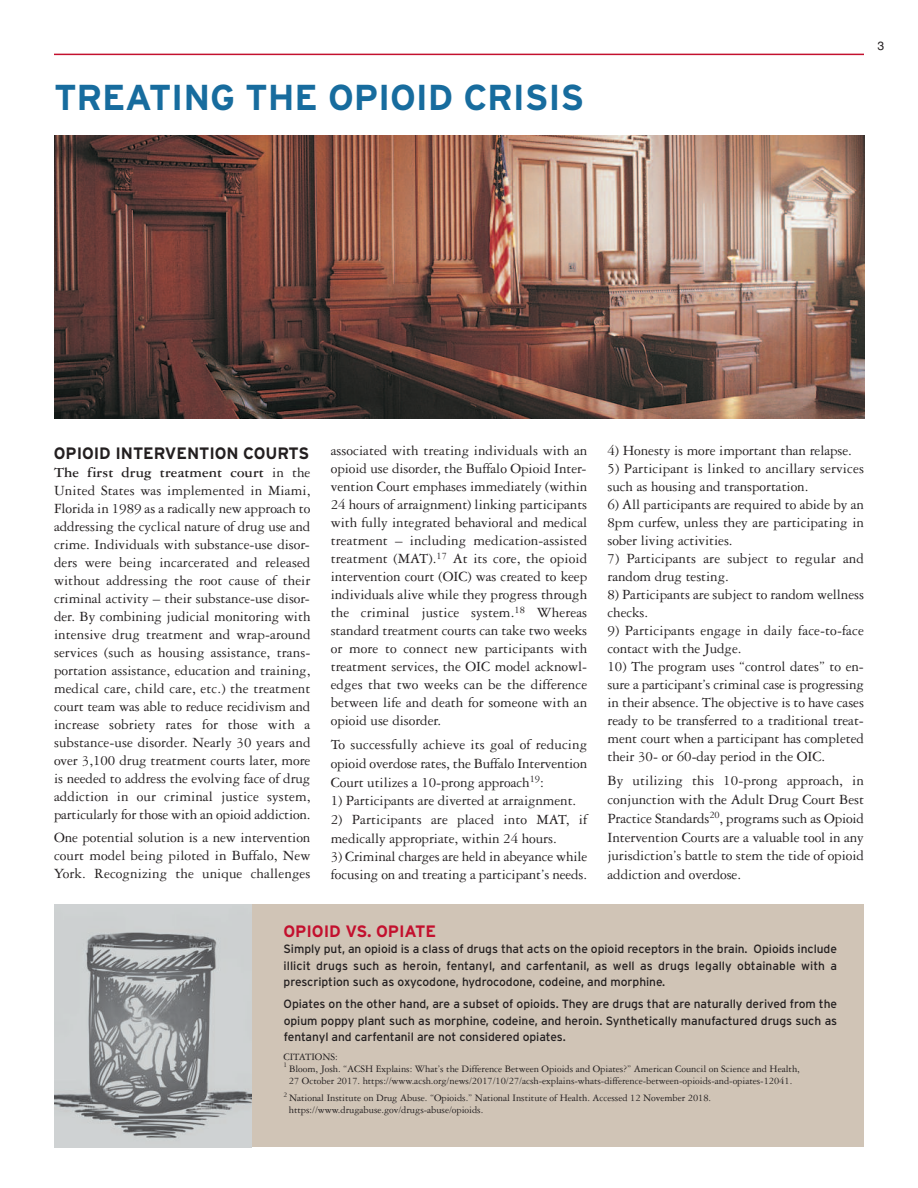
<style>
.page{position:relative;width:918px;height:1188px;background:#fff}
.page>*{position:absolute;margin:0;border:0;box-sizing:border-box;transform-origin:0 0}
.t1{font:700 36px "Interstate";letter-spacing:-.005em;color:#176c9e}
.t2{font:700 16.5px "Interstate";letter-spacing:-.005em;color:#231f20}
.t3{font:700 16.5px "Interstate";letter-spacing:-.005em;color:#c3102e}
.t4{font:15px/18px "Garamond Three";letter-spacing:-.005em;color:#231f20;text-align:justify}
.t5{font:12px/16.5px "Interstate";letter-spacing:-.005em;color:#231f20;text-align:justify}
.t6{font:12px "Helvetica";color:#231f20}
.t7{font:10.5px/12px "Garamond Three";letter-spacing:-.005em;color:#231f20}
.s1{font-weight:700}
</style>
<div class="page">
<div style="left:54px;top:904px;width:810px;height:244px;background:#d0c4b6"></div>
<hr style="left:54px;top:54px;width:810px;height:1px;background:#c3102e">
<img style="left:54px;top:135px;width:810px;height:284px">
<img style="left:54px;top:904px;width:198px;height:244px">
<h1 class="t1" style="left:54px;top:76px;width:532px">TREATING THE OPIOID CRISIS</h1>
<p class="t6" style="left:878px;top:41px;width:8px">3</p>
<h2 class="t2" style="left:54px;top:443px;width:257px">OPIOID INTERVENTION COURTS</h2>
<p class="t4" style="left:54px;top:465px;width:258px"><span class="s1">The first drug treatment court</span> in the United States was implemented in Miami, Florida in 1989 as a radically new approach to addressing the cyclical nature of drug use and crime. Individuals with substance-use disor&shy;ders were being incarcerated and released without addressing the root cause of their criminal activity – their substance-use disor&shy;der. By combining judicial monitoring with intensive drug treatment and wrap-around services (such as housing assistance, trans&shy;portation assistance, education and training, medical care, child care, etc.) the treatment court team was able to reduce recidivism and increase sobriety rates for those with a substance-use disorder. Nearly 30 years and over 3,100 drug treatment courts later, more is needed to address the evolving face of drug addiction in our criminal justice system, particularly for those with an opioid addiction.</p>
<p class="t4" style="left:54px;top:830px;width:258px">One potential solution is a new intervention court model being piloted in Buffalo, New York. Recognizing the unique challenges</p>
<p class="t4" style="left:331px;top:443px;width:258px">associated with treating individuals with an opioid use disorder, the Buffalo Opioid Inter&shy;vention Court emphases immediately (within 24 hours of arraignment) linking participants with fully integrated behavioral and medical treatment – including medication-assisted treatment (MAT).<sup>17</sup> At its core, the opioid intervention court (OIC) was created to keep individuals alive while they progress through the criminal justice system.<sup>18</sup> Whereas standard treatment courts can take two weeks or more to connect new participants with treatment services, the OIC model acknowl&shy;edges that two weeks can be the difference between life and death for someone with an opioid use disorder.</p>
<p class="t4" style="left:331px;top:737px;width:258px;line-height:18.8px">To successfully achieve its goal of reducing opioid overdose rates, the Buffalo Intervention Court utilizes a 10-prong approach<sup>19</sup>:</p>
<p class="t4" style="left:331px;top:793px;width:247px">1) Participants are diverted at arraignment.</p>
<p class="t4" style="left:331px;top:812px;width:258px;line-height:18.8px">2) Participants are placed into MAT, if medically appropriate, within 24 hours.</p>
<p class="t4" style="left:331px;top:849px;width:258px">3) Criminal charges are held in abeyance while focusing on and treating a participant’s needs.</p>
<p class="t4" style="left:607px;top:443px;width:246px">4) Honesty is more important than relapse.</p>
<p class="t4" style="left:607px;top:461px;width:258px">5) Participant is linked to ancillary services such as housing and transportation.</p>
<p class="t4" style="left:607px;top:497px;width:258px">6) All participants are required to abide by an 8pm curfew, unless they are participating in sober living activities.</p>
<p class="t4" style="left:607px;top:551px;width:258px">7) Participants are subject to regular and random drug testing.</p>
<p class="t4" style="left:607px;top:587px;width:258px">8) Participants are subject to random wellness checks.</p>
<p class="t4" style="left:607px;top:623px;width:258px">9) Participants engage in daily face-to-face contact with the Judge.</p>
<p class="t4" style="left:607px;top:659px;width:258px">10) The program uses “control dates” to en&shy;sure a participant’s criminal case is progressing in their absence. The objective is to have cases ready to be transferred to a traditional treat&shy;ment court when a participant has completed their 30- or 60-day period in the OIC.</p>
<p class="t4" style="left:607px;top:773px;width:258px;line-height:18.8px">By utilizing this 10-prong approach, in conjunction with the Adult Drug Court Best Practice Standards<sup>20</sup>, programs such as Opioid Intervention Courts are a valuable tool in any jurisdiction’s battle to stem the tide of opioid addiction and overdose.</p>
<h2 class="t3" style="left:284px;top:921px;width:154px">OPIOID VS. OPIATE</h2>
<p class="t5" style="left:284px;top:941px;width:555px">Simply put, an opioid is a class of drugs that acts on the opioid receptors in the brain. Opioids include illicit drugs such as heroin, fentanyl, and carfentanil, as well as drugs legally obtainable with a prescription such as oxycodone, hydrocodone, codeine, and morphine.</p>
<p class="t5" style="left:284px;top:996px;width:555px">Opiates on the other hand, are a subset of opioids. They are drugs that are naturally derived from the opium poppy plant such as morphine, codeine, and heroin. Synthetically manufactured drugs such as fentanyl and carfentanil are not considered opiates.</p>
<p class="t7" style="left:284px;top:1052px;width:518px">CITATIONS:<br><sup>1</sup> Bloom, Josh. “ACSH Explains: What’s the Difference Between Opioids and Opiates?” American Council on Science and Health,</p>
<p class="t7" style="left:289px;top:1076px;width:505px">27 October 2017. https://www.acsh.org/news/2017/10/27/acsh-explains-whats-difference-between-opioids-and-opiates-12041.</p>
<p class="t7" style="left:289px;top:1093px;width:424px;text-indent:-5px"><sup>2</sup> National Institute on Drug Abuse. “Opioids.” National Institute of Health. Accessed 12 November 2018. https://www.drugabuse.gov/drugs-abuse/opioids.</p>
</div>
